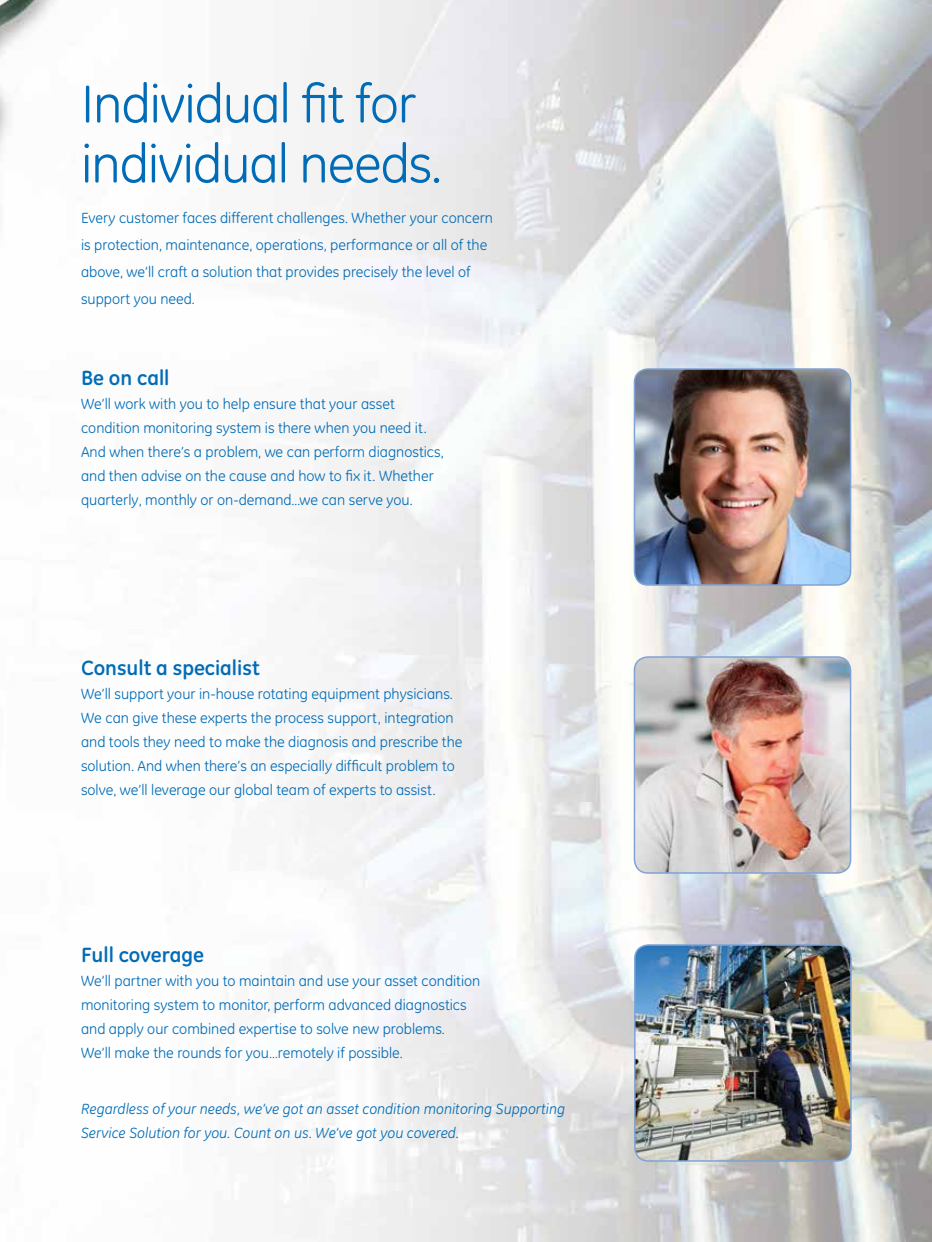
<style>
.page{position:relative;width:932px;height:1242px;background:#fff}
.page>*{position:absolute;margin:0;border:0;box-sizing:border-box;transform-origin:0 0}
.t1{font:54px/60px "GE Inspira";letter-spacing:-.02em;color:#006cb7}
.t2{font:700 21px "GE Inspira";color:#006cb7}
.t3{font:15px/24px "GE Inspira";color:#006cb7}
.t4{font:italic 15px/24px "GE Inspira";color:#006cb7}
</style>
<div class="page">
<img style="left:0;top:0;width:932px;height:1242px">
<img style="left:634px;top:369px;width:216px;height:216px">
<div style="left:633px;top:368px;width:218px;height:218px;border:2px solid #7fa3d6;border-radius:14px"></div>
<img style="left:634px;top:657px;width:216px;height:216px">
<div style="left:633px;top:656px;width:218px;height:218px;border:2px solid #7fa3d6;border-radius:14px"></div>
<img style="left:635px;top:945px;width:215px;height:216px">
<div style="left:634px;top:944px;width:217px;height:218px;border:2px solid #7fa3d6;border-radius:14px"></div>
<h1 class="t1" style="left:81px;top:74px;width:362px">Individual fit for individual needs.</h1>
<p class="t3" style="left:81px;top:204px;width:413px;line-height:27px">Every customer faces different challenges. Whether your concern is protection, maintenance, operations, performance or all of the above, we’ll craft a solution that provides precisely the level of support you need.</p>
<h2 class="t2" style="left:81px;top:364px;width:90px">Be on call</h2>
<p class="t3" style="left:81px;top:392px;width:364px">We’ll work with you to help ensure that your asset condition monitoring system is there when you need it.<br>And when there’s a problem, we can perform diagnostics, and then advise on the cause and how to fix it. Whether quarterly, monthly or on-demand…we can serve you.</p>
<h2 class="t2" style="left:81px;top:654px;width:180px">Consult a specialist</h2>
<p class="t3" style="left:81px;top:682px;width:383px">We’ll support your in-house rotating equipment physicians.<br>We can give these experts the process support, integration and tools they need to make the diagnosis and prescribe the solution. And when there’s an especially difficult problem to solve, we’ll leverage our global team of experts to assist.</p>
<h2 class="t2" style="left:81px;top:941px;width:124px">Full coverage</h2>
<p class="t3" style="left:81px;top:969px;width:401px">We’ll partner with you to maintain and use your asset condition monitoring system to monitor, perform advanced diagnostics and apply our combined expertise to solve new problems.<br>We’ll make the rounds for you…remotely if possible.</p>
<p class="t4" style="left:81px;top:1097px;width:485px">Regardless of your needs, we’ve got an asset condition monitoring Supporting<br>Service Solution for you. Count on us. We’ve got you covered.</p>
</div>
